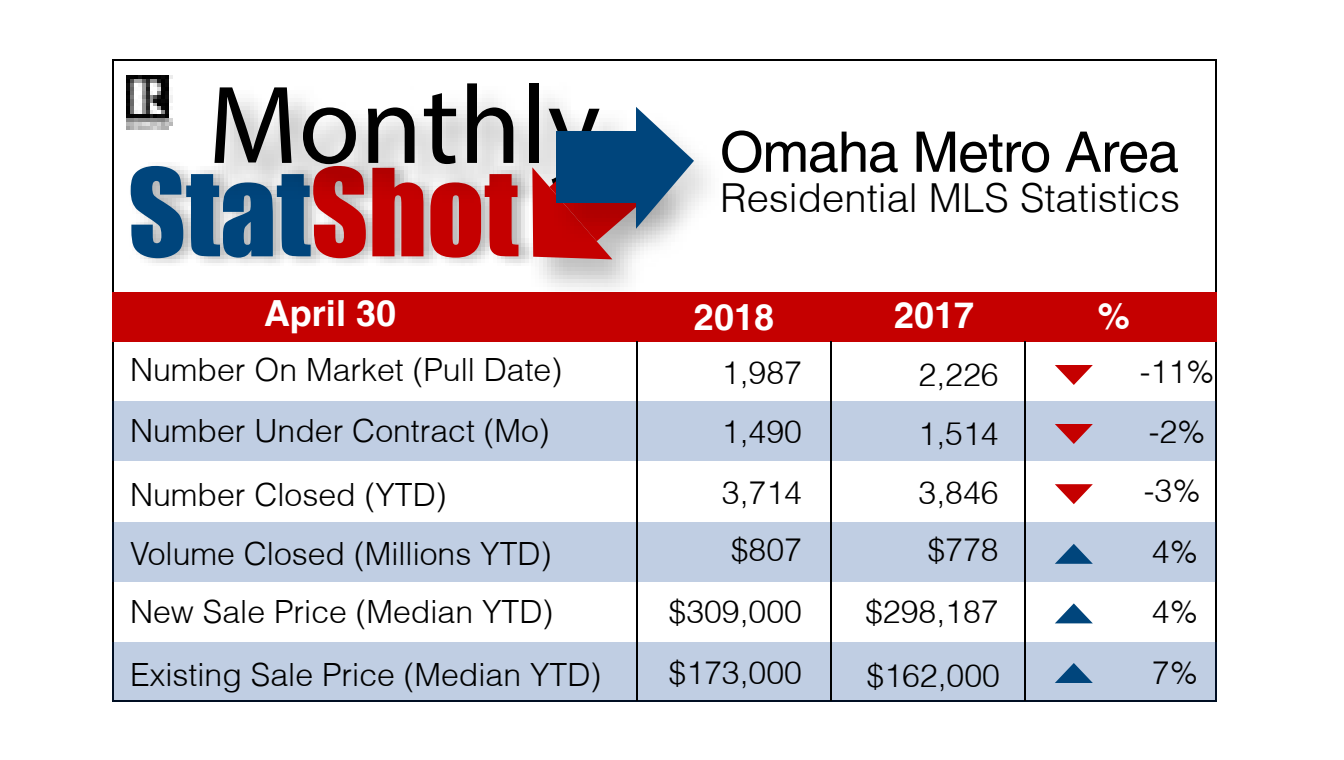
<style>
.page{position:relative;width:1344px;height:760px;background:#fff}
.page>*{position:absolute;margin:0;border:0;box-sizing:border-box;transform-origin:0 0}
.t1{font:112px "Impact";color:#00457c}
.t2{font:56px "Helvetica";letter-spacing:-.02em;color:#000}
.t3{font:300 40px "Helvetica";color:#000}
.t4{font:700 36px "Helvetica";color:#fff}
.t5{font:300 32px/60.4px "Helvetica";color:#000}
.s1{color:#c50000}
</style>
<div class="page">
<div style="left:112px;top:292px;width:1105px;height:50px;background:#c50000"></div>
<div style="left:129px;top:162px;width:408px;height:104px;background:#000;opacity:.28"></div>
<div style="left:211px;top:82px;width:424px;height:144px;background:#000;opacity:.3"></div>
<div style="left:527px;top:131px;width:168px;height:172px;background:#000;opacity:.25"></div>
<div style="left:551px;top:106px;width:180px;height:164px;background:#000;opacity:.13"></div>
<svg style="left:532px;top:107px;width:162px;height:152px"></svg>
<div style="left:112px;top:401px;width:1104px;height:60px;background:#c0cee3"></div>
<div style="left:112px;top:522px;width:1104px;height:60px;background:#c0cee3"></div>
<div style="left:112px;top:642px;width:1105px;height:60px;background:#c0cee3"></div>
<hr style="left:636px;top:341px;width:2px;height:360px;background:#000">
<hr style="left:830px;top:341px;width:2px;height:360px;background:#000">
<hr style="left:1024px;top:341px;width:2px;height:360px;background:#000">
<svg style="left:1055px;top:365px;width:38px;height:20px"></svg>
<svg style="left:1055px;top:544px;width:38px;height:20px"></svg>
<svg style="left:1055px;top:603px;width:38px;height:20px"></svg>
<svg style="left:1055px;top:663px;width:38px;height:20px"></svg>
<img style="left:126px;top:76px;width:46px;height:53px">
<svg style="left:1055px;top:484px;width:38px;height:20px"></svg>
<svg style="left:1055px;top:424px;width:38px;height:20px"></svg>
<h2 class="t2" style="left:208px;top:120px;width:973px"><sup>Monthly</sup> Omaha Metro Area</h2>
<h1 class="t1" style="left:128px;top:126px;width:392px">Stat<span class="s1">Shot</span></h1>
<p class="t3" style="left:720px;top:173px;width:462px">Residential MLS Statistics</p>
<p class="t4" style="left:264px;top:292px;width:134px">April 30</p>
<p class="t4" style="left:694px;top:296px;width:82px">2018</p>
<p class="t4" style="left:1098px;top:294px;width:34px">%</p>
<p class="t5" style="left:130px;top:339px;width:434px">Number On Market (Pull Date)<br>Number Under Contract (Mo)</p>
<p class="t5" style="left:130px;top:465px;width:425px;line-height:58.4px">Number Closed (YTD)<br>Volume Closed (Millions YTD)<br>New Sale Price (Median YTD)</p>
<p class="t5" style="left:130px;top:644px;width:473px">Existing Sale Price (Median YTD)</p>
<p class="t4" style="left:894px;top:294px;width:82px">2017</p>
<p class="t5" style="left:919px;top:344px;width:82px">2,226</p>
<p class="t5" style="left:1140px;top:341px;width:76px">-11% -2% -3%<br>4%<br>4%<br>7%</p>
<p class="t5" style="left:722px;top:343px;width:82px;text-align:justify">1,987<br>1,490<br>3,714</p>
<p class="t5" style="left:669px;top:519px;width:135px;line-height:61.6px;text-align:justify;text-indent:62px">$807 $309,000 $173,000</p>
<p class="t5" style="left:919px;top:403px;width:82px">1,514</p>
<p class="t5" style="left:919px;top:462px;width:82px">3,846</p>
<p class="t5" style="left:927px;top:519px;width:73px">$778</p>
<p class="t5" style="left:865px;top:581px;width:135px">$298,187</p>
<p class="t5" style="left:867px;top:645px;width:135px">$162,000</p>
</div>
